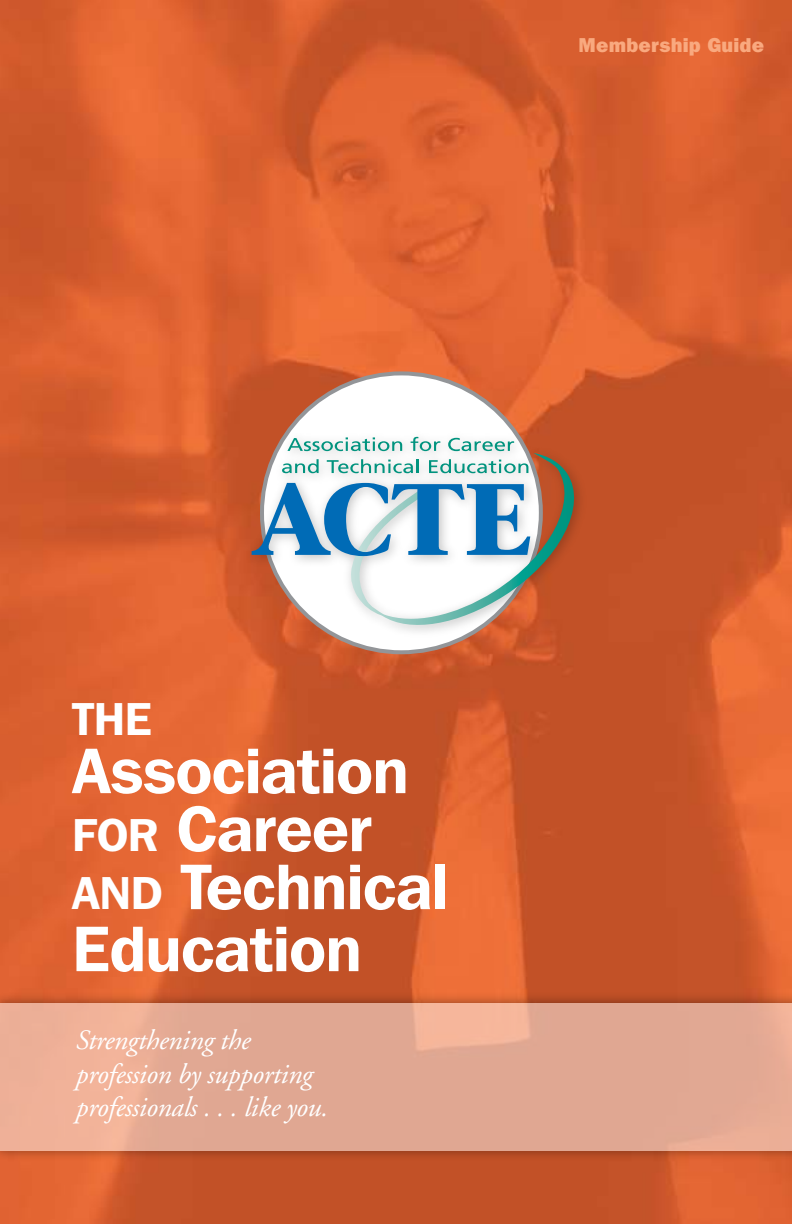
<style>
.page{position:relative;width:792px;height:1224px;background:#fff}
.page>*{position:absolute;margin:0;border:0;box-sizing:border-box;transform-origin:0 0}
.t1{font:600 64px/59.4px "Franklin Gothic IT Cby BT";letter-spacing:-.01em;color:#fff}
.t2{font:600 46px "Franklin Gothic IT Cby BT";color:#fff}
.t3{font:italic 28px/33.6px "Adobe Garamond";letter-spacing:-.01em;color:#fff}
.t4{font:800 20px "Franklin Gothic IT Cby BT";letter-spacing:.01em;color:#f9a97f}
.s1{font-size:46px}
</style>
<div class="page">
<img style="left:0;top:0;width:792px;height:1224px">
<div style="left:262px;top:373px;width:279px;height:279px;background:#fff;border-radius:50%"></div>
<div style="left:242px;top:427px;width:347px;height:213px;background:#000;opacity:.25"></div>
<svg style="left:337px;top:453px;width:237px;height:180px"></svg>
<svg style="left:574px;top:453px;width:14px;height:180px;fill:#c25127"></svg>
<svg style="left:287px;top:437px;width:115px;height:14px"></svg>
<svg style="left:411px;top:437px;width:29px;height:14px"></svg>
<svg style="left:448px;top:438px;width:66px;height:13px"></svg>
<svg style="left:282px;top:459px;width:37px;height:14px"></svg>
<svg style="left:327px;top:459px;width:92px;height:14px"></svg>
<svg style="left:429px;top:459px;width:99px;height:14px"></svg>
<svg style="left:252px;top:483px;width:278px;height:73px"></svg>
<div style="left:0;top:990px;width:792px;height:173px;background:#000;opacity:.75"></div>
<svg style="left:0;top:1003px;width:792px;height:148px;fill:#e0a792"></svg>
<p class="t4" style="left:579px;top:32px;width:187px">Membership Guide</p>
<h2 class="t2" style="left:72px;top:690px;width:81px">The</h2>
<h1 class="t1" style="left:72px;top:740px;width:378px">Association <span class="s1">for</span> Career <span class="s1">and</span> Technical<br>Education</h1>
<p class="t3" style="left:75px;top:1024px;width:254px">Strengthening the profession by supporting professionals . . . like you.</p>
</div>
